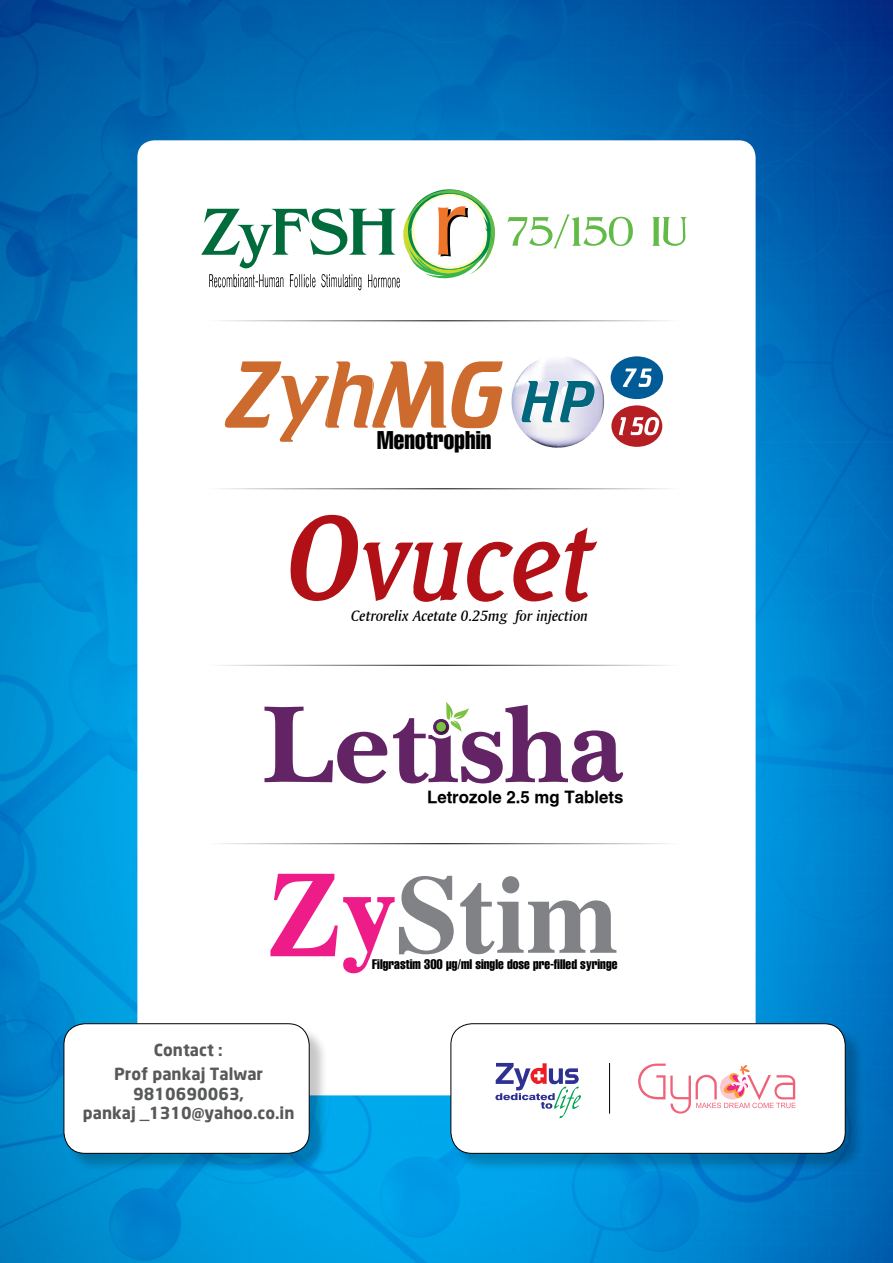
<style>
.page{position:relative;width:893px;height:1263px;background:#fff}
.page>*{position:absolute;margin:0;border:0;box-sizing:border-box;transform-origin:0 0}
.t1{font:extra-condensed 24.9px "Helvetica";color:#000}
.t2{font:700 16.8px "Helvetica";color:#000}
.t3{font:700 16.5px/23.7px "Neo Sans";color:#58595b;text-align:center}
.t4{font:15.6px "Amerigo BT Medium Italic A";color:#000}
.t5{font:extra-condensed 13.5px "Helvetica";color:#000}
</style>
<div class="page">
<img style="left:0;top:0;width:893px;height:1263px">
<div style="left:137px;top:140px;width:619px;height:955px;background:#fff;border-radius:17px"></div>
<svg style="left:511px;top:357px;width:93px;height:91px"></svg>
<svg style="left:225px;top:361px;width:278px;height:81px"></svg>
<div style="left:611px;top:356px;width:52px;height:43px;background:#005b97;border-radius:50%"></div>
<svg style="left:623px;top:368px;width:29px;height:19px"></svg>
<div style="left:611px;top:405px;width:51px;height:42px;background:#b51f24;border-radius:50%"></div>
<svg style="left:619px;top:417px;width:40px;height:18px"></svg>
<svg style="left:291px;top:515px;width:306px;height:87px"></svg>
<svg style="left:264px;top:707px;width:123px;height:76px"></svg>
<svg style="left:393px;top:702px;width:230px;height:81px"></svg>
<svg style="left:270px;top:874px;width:184px;height:99px"></svg>
<svg style="left:460px;top:876px;width:156px;height:78px"></svg>
<hr style="left:208px;top:488px;width:472px;height:1px;background:#000">
<hr style="left:208px;top:321px;width:472px;height:1px;background:#000">
<hr style="left:208px;top:665px;width:472px;height:1px;background:#000">
<hr style="left:208px;top:843px;width:472px;height:1px;background:#000">
<svg style="left:507px;top:214px;width:180px;height:34px"></svg>
<svg style="left:201px;top:189px;width:295px;height:102px"></svg>
<div style="left:453px;top:1026px;width:411px;height:146px;background:#000;opacity:.22"></div>
<div style="left:451px;top:1024px;width:394px;height:129px;background:#fff;border-radius:21px"></div>
<div style="left:451px;top:1023px;width:394px;height:130px;border:1px solid #000;border-radius:21px"></div>
<div style="left:66px;top:1026px;width:262px;height:146px;background:#000;opacity:.22"></div>
<div style="left:64px;top:1024px;width:245px;height:129px;background:#fff;border-radius:21px"></div>
<div style="left:64px;top:1023px;width:245px;height:130px;border:1px solid #000;border-radius:21px"></div>
<svg style="left:495px;top:1063px;width:86px;height:55px"></svg>
<svg style="left:638px;top:1063px;width:158px;height:50px"></svg>
<hr style="left:609px;top:1063px;width:1px;height:50px;background:#000">
<h1 class="t1" style="left:377px;top:426px;width:116px">Menotrophin</h1>
<p class="t4" style="left:351px;top:607px;width:238px">Cetrorelix Acetate 0.25mg for injection</p>
<p class="t3" style="left:114px;top:1038px;width:150px">Contact :<br>Prof pankaj Talwar</p>
<p class="t3" style="left:83px;top:1083px;width:213px;line-height:19.5px">9810690063,<br>pankaj _1310@yahoo.co.in</p>
<p class="t2" style="left:427px;top:785px;width:198px">Letrozole 2.5 mg Tablets</p>
<p class="t5" style="left:372px;top:957px;width:247px">Filgrastim 300 µg/ml single dose pre-filled syringe</p>
</div>
